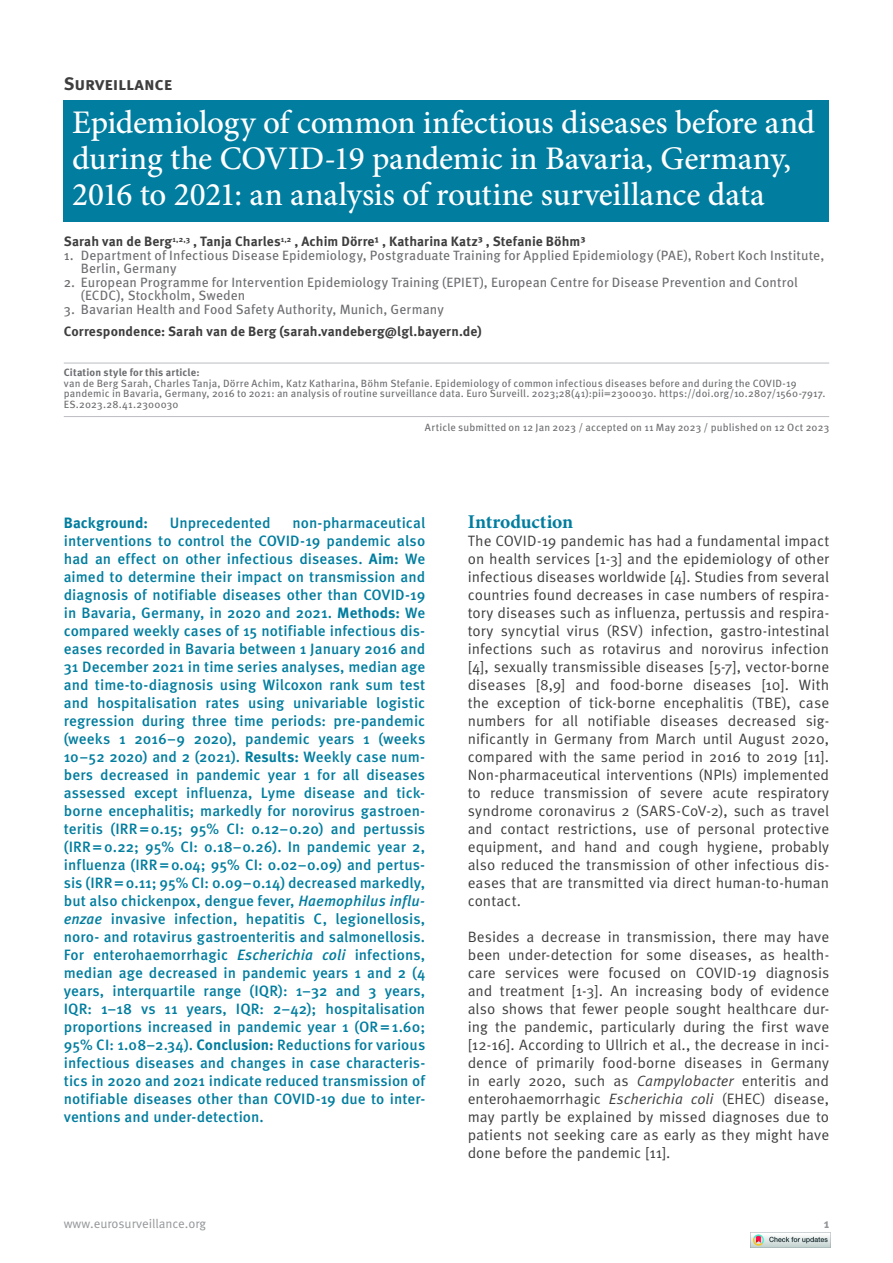
<style>
.page{position:relative;width:893px;height:1263px;background:#fff}
.page>*{position:absolute;margin:0;border:0;box-sizing:border-box;transform-origin:0 0}
.t1{font:500 33px/36px "Minion Pro";letter-spacing:-.005em;color:#fff}
.t2{font:700 19.5px "Minion Pro";letter-spacing:-.005em;color:#007d9f}
.t3{font:700 18px "Meta Pro";color:#3e3e3f}
.t4{font:500 15px/18px "Meta Pro";color:#007d9f;text-align:justify}
.t5{font:15px/18px "Meta Pro";color:#3e3e3f;text-align:justify}
.t6{font:700 15px "Meta Pro";letter-spacing:.005em;color:#007d9f}
.t7{font:13.5px/13.5px "Meta Pro";letter-spacing:.01em;color:#6c6d70}
.t8{font:700 13.5px "Meta Pro";letter-spacing:.005em;color:#3e3e3f}
.t9{font:12.75px "Meta Pro";color:#939598}
.t10{font:700 12.75px "Meta Pro";color:#939598}
.t11{font:10.5px/10.5px "Meta Pro";letter-spacing:.015em;color:#6c6d70}
.t12{font:700 10.5px "Meta Pro";letter-spacing:.015em;color:#6c6d70}
.s1{font-weight:700}
.s2{font-style:italic}
</style>
<div class="page">
<hr style="left:64px;top:363px;width:765px;height:1px;background:#bcbdc0">
<hr style="left:64px;top:416px;width:765px;height:1px;background:#bcbdc0">
<div style="left:64px;top:100px;width:765px;height:122px;background:#007d9f"></div>
<img style="left:750px;top:1232px;width:80px;height:16px">
<p class="t3" style="left:64px;top:72px;width:110px">Surveillance</p>
<h1 class="t1" style="left:72px;top:104px;width:744px">Epidemiology of common infectious diseases before and during the COVID-19 pandemic in Bavaria, Germany,<br>2016 to 2021: an analysis of routine surveillance data</h1>
<p class="t8" style="left:64px;top:233px;width:523px">Sarah van de Berg<sup>1,2,3</sup> , Tanja Charles<sup>1,2</sup> , Achim Dörre¹ , Katharina Katz³ , Stefanie Böhm³</p>
<p class="t7" style="left:81px;top:249px;width:745px;text-indent:-17px">1. Department of Infectious Disease Epidemiology, Postgraduate Training for Applied Epidemiology (PAE), Robert Koch Institute,<br>Berlin, Germany</p>
<p class="t7" style="left:81px;top:276px;width:719px;text-indent:-17px">2. European Programme for Intervention Epidemiology Training (EPIET), European Centre for Disease Prevention and Control (ECDC), Stockholm, Sweden</p>
<p class="t7" style="left:64px;top:303px;width:381px">3. Bavarian Health and Food Safety Authority, Munich, Germany</p>
<p class="t8" style="left:64px;top:323px;width:419px">Correspondence: Sarah van de Berg (sarah.vandeberg@lgl.bayern.de)</p>
<p class="t12" style="left:64px;top:366px;width:137px">Citation style for this article:</p>
<p class="t11" style="left:64px;top:378px;width:763px">van de Berg Sarah, Charles Tanja, Dörre Achim, Katz Katharina, Böhm Stefanie. Epidemiology of common infectious diseases before and during the COVID-19 pandemic in Bavaria, Germany, 2016 to 2021: an analysis of routine surveillance data. Euro Surveill. 2023;28(41):pii=2300030. https://doi.org/10.2807/1560-7917.<br>ES.2023.28.41.2300030</p>
<p class="t11" style="left:425px;top:422px;width:406px">Article submitted on 12 Jan 2023 / accepted on 11 May 2023 / published on 12 Oct 2023</p>
<p class="t4" style="left:64px;top:514px;width:363px;text-indent:229px">non-pharmaceutical interventions to control the COVID-19 pandemic also had an effect on other infectious diseases. <span class="s1">Aim:</span> We aimed to determine their impact on transmission and diagnosis of notifiable diseases other than COVID-19 in Bavaria, Germany, in 2020 and 2021. <span class="s1">Methods:</span> We compared weekly cases of 15 notifiable infectious dis&shy;eases recorded in Bavaria between 1 January 2016 and 31 December 2021 in time series analyses, median age and time-to-diagnosis using Wilcoxon rank sum test and hospitalisation rates using univariable logistic regression during three time periods: pre-pandemic (weeks 1 2016–9 2020), pandemic years 1 (weeks 10–52 2020) and 2 (2021). <span class="s1">Results:</span> Weekly case num&shy;bers decreased in pandemic year 1 for all diseases assessed except influenza, Lyme disease and tick&shy;borne encephalitis; markedly for norovirus gastroen&shy;teritis (IRR=0.15; 95% CI: 0.12–0.20) and pertussis (IRR=0.22; 95% CI: 0.18–0.26). In pandemic year 2, influenza (IRR=0.04; 95% CI: 0.02–0.09) and pertus&shy;sis (IRR=0.11; 95% CI: 0.09–0.14) decreased markedly, but also chickenpox, dengue fever, <span class="s2">Haemophilus influ&shy;enzae</span> invasive infection, hepatitis C, legionellosis, noro- and rotavirus gastroenteritis and salmonellosis.<br>For enterohaemorrhagic <span class="s2">Escherichia coli</span> infections, median age decreased in pandemic years 1 and 2 (4 years, interquartile range (IQR): 1–32 and 3 years, IQR: 1–18 vs 11 years, IQR: 2–42); hospitalisation proportions increased in pandemic year 1 (OR=1.60; 95% CI: 1.08–2.34). <span class="s1">Conclusion:</span> Reductions for various infectious diseases and changes in case characteris&shy;tics in 2020 and 2021 indicate reduced transmission of notifiable diseases other than COVID-19 due to inter&shy;ventions and under-detection.</p>
<h2 class="t2" style="left:468px;top:508px;width:107px">Introduction</h2>
<p class="t6" style="left:64px;top:513px;width:86px">Background:</p>
<p class="t4" style="left:170px;top:514px;width:102px">Unprecedented</p>
<p class="t5" style="left:468px;top:532px;width:363px">The COVID-19 pandemic has had a fundamental impact on health services [1-3] and the epidemiology of other infectious diseases worldwide [4]. Studies from several countries found decreases in case numbers of respira&shy;tory diseases such as influenza, pertussis and respira&shy;tory syncytial virus (RSV) infection, gastro-intestinal infections such as rotavirus and norovirus infection [4], sexually transmissible diseases [5-7], vector-borne diseases [8,9] and food-borne diseases [10]. With the exception of tick-borne encephalitis (TBE), case numbers for all notifiable diseases decreased sig&shy;nificantly in Germany from March until August 2020, compared with the same period in 2016 to 2019 [11].<br>Non-pharmaceutical interventions (NPIs) implemented to reduce transmission of severe acute respiratory syndrome coronavirus 2 (SARS-CoV-2), such as travel and contact restrictions, use of personal protective equipment, and hand and cough hygiene, probably also reduced the transmission of other infectious dis&shy;eases that are transmitted via direct human-to-human contact.</p>
<p class="t5" style="left:468px;top:928px;width:363px">Besides a decrease in transmission, there may have been under-detection for some diseases, as health&shy;care services were focused on COVID-19 diagnosis and treatment [1-3]. An increasing body of evidence also shows that fewer people sought healthcare dur&shy;ing the pandemic, particularly during the first wave [12-16]. According to Ullrich et al., the decrease in inci&shy;dence of primarily food-borne diseases in Germany in early 2020, such as <span class="s2">Campylobacter</span> enteritis and enterohaemorrhagic <span class="s2">Escherichia coli</span> (EHEC) disease, may partly be explained by missed diagnoses due to patients not seeking care as early as they might have done before the pandemic [11].</p>
<p class="t9" style="left:64px;top:1215px;width:144px">www.eurosurveillance.org</p>
<p class="t10" style="left:824px;top:1215px;width:7px">1</p>
</div>
